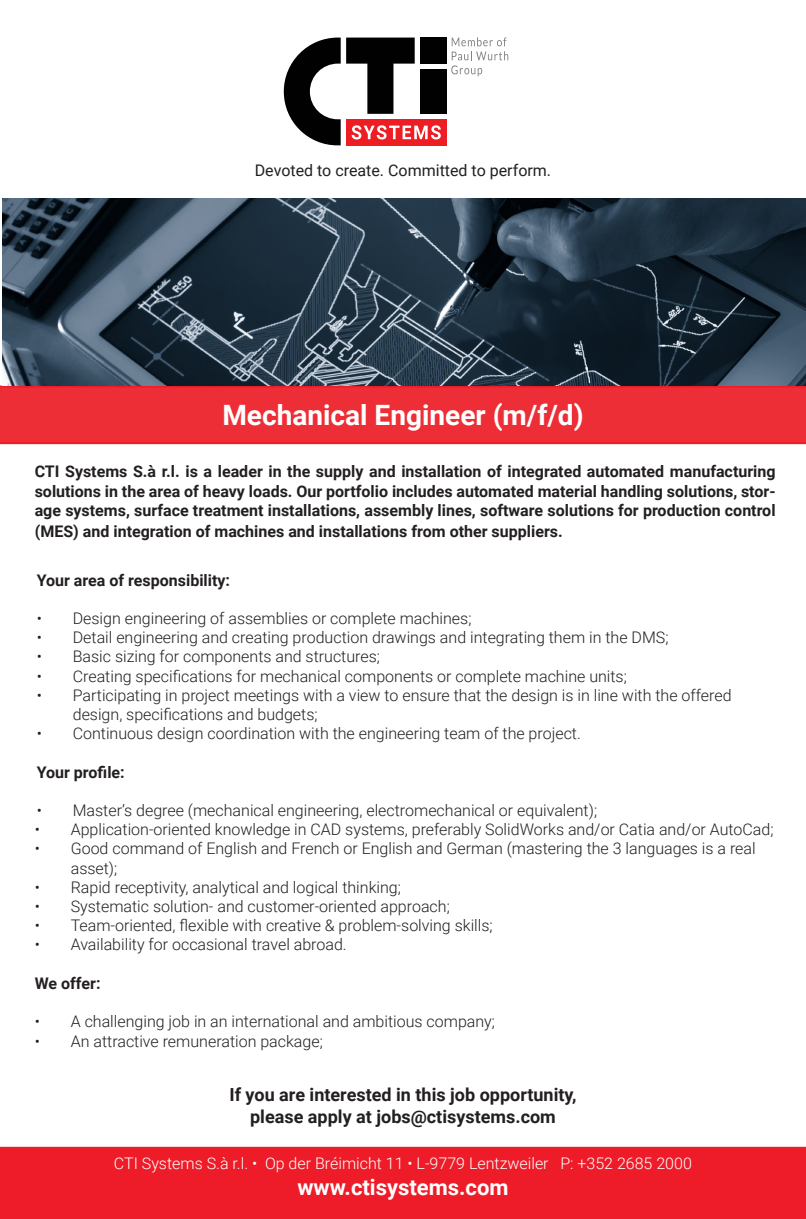
<style>
.page{position:relative;width:806px;height:1219px;background:#fff}
.page>*{position:absolute;margin:0;border:0;box-sizing:border-box;transform-origin:0 0}
.t1{font:700 28px "Roboto";color:#fff}
.t2{font:700 22px "Roboto";color:#fff}
.t3{font:700 18px "Roboto";color:#231f20}
.t4{font:300 16px/19.2px "Roboto";color:#231f20}
.t5{font:700 16px/19.2px "Roboto";color:#231f20;text-align:justify}
.t6{font:300 16px "Roboto";color:#fff}
.t7{font:16px "Roboto";color:#231f20}
</style>
<div class="page">
<div style="left:0;top:386px;width:805px;height:58px;background:#ee2e36"></div>
<img style="left:3px;top:198px;width:802px;height:188px">
<div style="left:0;top:1147px;width:805px;height:72px;background:#ed1c28"></div>
<div style="left:420px;top:38px;width:26px;height:26px;background:#010101"></div>
<div style="left:420px;top:69px;width:26px;height:45px;background:#010101"></div>
<svg style="left:346px;top:38px;width:68px;height:76px"></svg>
<svg style="left:283px;top:38px;width:57px;height:107px"></svg>
<div style="left:346px;top:119px;width:100px;height:27px;background:#ee1d23"></div>
<svg style="left:451px;top:37px;width:57px;height:39px"></svg>
<svg style="left:351px;top:125px;width:89px;height:14px"></svg>
<p class="t7" style="left:255px;top:160px;width:297px">Devoted to create. Committed to perform.</p>
<p class="t1" style="left:222px;top:396px;width:362px">Mechanical Engineer (m/f/d)</p>
<p class="t5" style="left:35px;top:462px;width:742px">CTI Systems S.à r.l. is a leader in the supply and installation of integrated automated manufacturing solutions in the area of heavy loads. Our portfolio includes automated material handling solutions, stor&shy;age systems, surface treatment installations, assembly lines, software solutions for production control</p>
<p class="t5" style="left:35px;top:522px;width:529px">(MES) and integration of machines and installations from other suppliers.</p>
<p class="t5" style="left:37px;top:570px;width:195px">Your area of responsibility:</p>
<p class="t4" style="left:37px;top:608px;width:436px">• Design engineering of assemblies or complete machines;</p>
<p class="t4" style="left:37px;top:627px;width:633px">• Detail engineering and creating production drawings and integrating them in the DMS;</p>
<p class="t4" style="left:37px;top:647px;width:344px">• Basic sizing for components and structures;</p>
<p class="t4" style="left:37px;top:666px;width:591px">• Creating specifications for mechanical components or complete machine units;</p>
<p class="t4" style="left:73px;top:685px;width:660px;text-indent:-36px">• Participating in project meetings with a view to ensure that the design is in line with the offered design, specifications and budgets;</p>
<p class="t4" style="left:37px;top:723px;width:545px">• Continuous design coordination with the engineering team of the project.</p>
<p class="t5" style="left:37px;top:762px;width:89px">Your profile:</p>
<p class="t4" style="left:37px;top:800px;width:561px">• Master’s degree (mechanical engineering, electromechanical or equivalent);</p>
<p class="t4" style="left:35px;top:819px;width:739px">• Application-oriented knowledge in CAD systems, preferably SolidWorks and/or Catia and/or AutoCad;</p>
<p class="t4" style="left:71px;top:839px;width:686px;text-indent:-36px">• Good command of English and French or English and German (mastering the 3 languages is a real asset);</p>
<p class="t4" style="left:35px;top:877px;width:367px">• Rapid receptivity, analytical and logical thinking;</p>
<p class="t4" style="left:35px;top:896px;width:416px">• Systematic solution- and customer-oriented approach;</p>
<p class="t4" style="left:35px;top:915px;width:459px">• Team-oriented, flexible with creative &amp; problem-solving skills;</p>
<p class="t4" style="left:35px;top:935px;width:313px">• Availability for occasional travel abroad.</p>
<p class="t5" style="left:35px;top:973px;width:67px">We offer:</p>
<p class="t4" style="left:35px;top:1011px;width:461px">• A challenging job in an international and ambitious company;</p>
<p class="t4" style="left:35px;top:1031px;width:289px">• An attractive remuneration package;</p>
<p class="t3" style="left:229px;top:1082px;width:348px">If you are interested in this job opportunity,</p>
<p class="t3" style="left:250px;top:1104px;width:307px">please apply at jobs@ctisystems.com</p>
<p class="t6" style="left:114px;top:1152px;width:579px">CTI Systems S.à r.l. • Op der Bréimicht 11 • L-9779 Lentzweiler P: +352 2685 2000</p>
<p class="t2" style="left:297px;top:1172px;width:213px">www.ctisystems.com</p>
</div>
